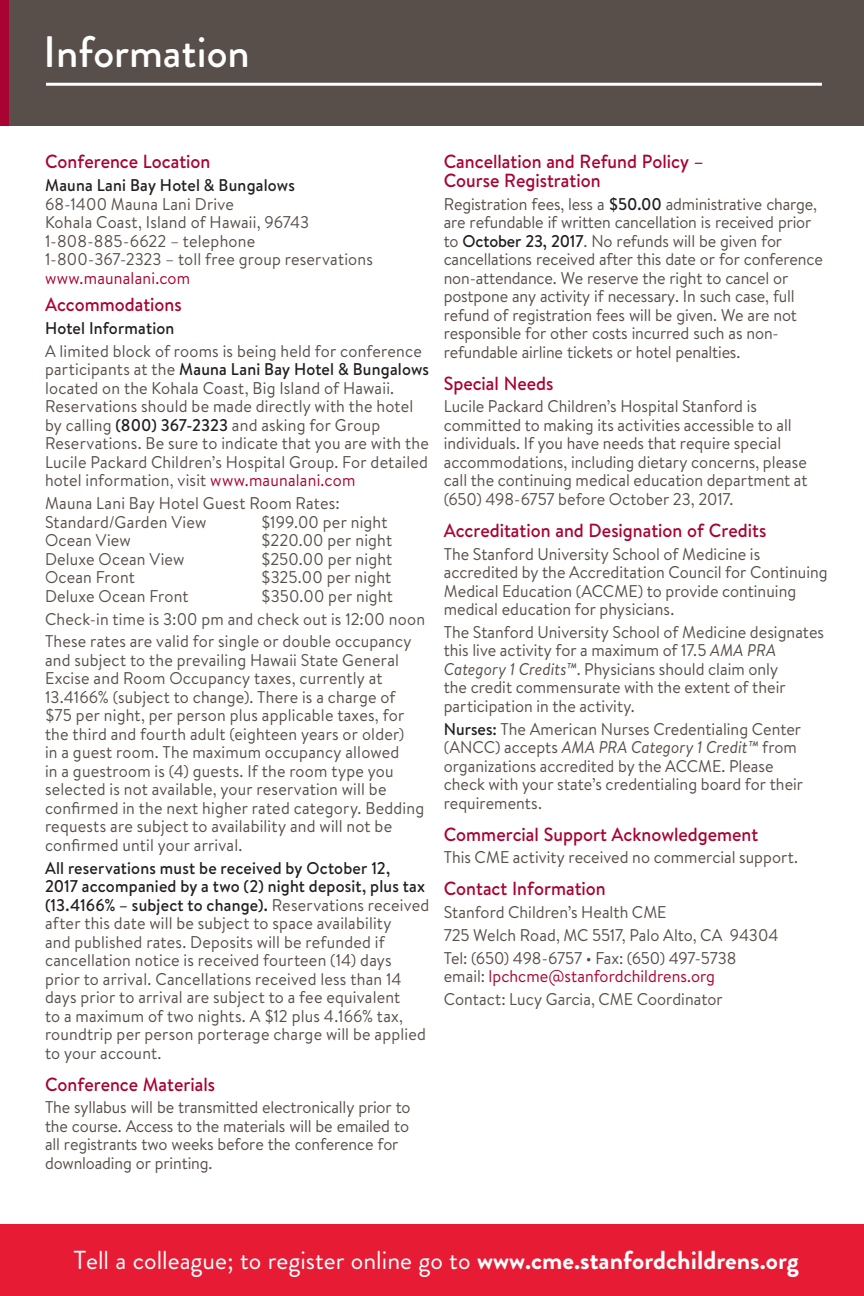
<style>
.page{position:relative;width:864px;height:1296px;background:#fff}
.page>*{position:absolute;margin:0;border:0;box-sizing:border-box;transform-origin:0 0}
.t1{font:500 44px "Brandon Grotesque";color:#fff}
.t2{font:26px "Brandon Grotesque";color:#fff}
.t3{font:500 19px/18.6px "Brandon Text";color:#a90332;scale:.95 1}
.t4{font:17px/18.4px "Brandon Text";letter-spacing:.005em;color:#584f4a;scale:.95 1}
.t5{font:500 17px "Brandon Text";letter-spacing:.01em;color:#231f20;scale:.95 1}
.t6{font:17px "Brandon Text";letter-spacing:.015em;color:#a90332;scale:.95 1}
.s1{font-weight:500;color:#231f20}
.s2{color:#a90332}
.s3{font-style:italic}
.s4{font-weight:700}
</style>
<div class="page">
<div style="left:0;top:0;width:18px;height:126px;background:#a90332"></div>
<div style="left:9px;top:0;width:855px;height:126px;background:#584f4a"></div>
<div style="left:0;top:1224px;width:864px;height:72px;background:#e71c34"></div>
<hr style="left:46px;top:83px;width:776px;height:3px;background:#fff">
<p class="t1" style="left:43px;top:21px;width:208px">Information</p>
<p class="t3" style="left:45px;top:152px;width:176px">Conference Location</p>
<p class="t5" style="left:45px;top:174px;width:265px">Mauna Lani Bay Hotel &amp; Bungalows</p>
<p class="t4" style="left:45px;top:194px;width:200px">68-1400 Mauna Lani Drive</p>
<p class="t4" style="left:45px;top:213px;width:280px">Kohala Coast, Island of Hawaii, 96743</p>
<p class="t4" style="left:45px;top:231px;width:223px">1-808-885-6622 – telephone</p>
<p class="t4" style="left:45px;top:250px;width:347px">1-800-367-2323 – toll free group reservations</p>
<p class="t6" style="left:45px;top:266px;width:154px">www.maunalani.com</p>
<p class="t3" style="left:45px;top:295px;width:145px">Accommodations</p>
<p class="t5" style="left:45px;top:317px;width:138px">Hotel Information</p>
<p class="t4" style="left:45px;top:341px;width:406px">A limited block of rooms is being held for conference participants at the <span class="s1">Mauna Lani Bay Hotel &amp; Bungalows </span>located on the Kohala Coast, Big Island of Hawaii.<br>Reservations should be made directly with the hotel by calling <span class="s1">(800) 367-2323</span> and asking for Group Reservations. Be sure to indicate that you are with the Lucile Packard Children’s Hospital Group. For detailed hotel information, visit <span class="s2">www.maunalani.com</span></p>
<p class="t4" style="left:45px;top:494px;width:312px">Mauna Lani Bay Hotel Guest Room Rates:</p>
<p class="t4" style="left:45px;top:512px;width:171px">Standard/Garden View</p>
<p class="t4" style="left:261px;top:512px;width:135px">$199.00 per night</p>
<p class="t4" style="left:45px;top:531px;width:92px">Ocean View</p>
<p class="t4" style="left:261px;top:531px;width:140px">$220.00 per night</p>
<p class="t4" style="left:45px;top:549px;width:148px">Deluxe Ocean View</p>
<p class="t4" style="left:261px;top:549px;width:140px">$250.00 per night</p>
<p class="t4" style="left:45px;top:568px;width:96px">Ocean Front</p>
<p class="t4" style="left:261px;top:568px;width:139px">$325.00 per night</p>
<p class="t4" style="left:45px;top:586px;width:153px">Deluxe Ocean Front</p>
<p class="t4" style="left:261px;top:586px;width:140px">$350.00 per night</p>
<p class="t4" style="left:45px;top:609px;width:402px">Check-in time is 3:00 pm and check out is 12:00 noon</p>
<p class="t4" style="left:45px;top:632px;width:401px">These rates are valid for single or double occupancy and subject to the prevailing Hawaii State General Excise and Room Occupancy taxes, currently at 13.4166% (subject to change). There is a charge of $75 per night, per person plus applicable taxes, for the third and fourth adult (eighteen years or older)<br>in a guest room. The maximum occupancy allowed<br>in a guestroom is (4) guests. If the room type you selected is not available, your reservation will be confirmed in the next higher rated category. Bedding requests are subject to availability and will not be confirmed until your arrival.</p>
<p class="t4" style="left:45px;top:858px;width:406px"><span class="s1">All reservations must be received by October 12,<br>2017 accompanied by a two (2) night deposit, plus tax (13.4166% – subject to change).</span> Reservations received after this date will be subject to space availability<br>and published rates. Deposits will be refunded if cancellation notice is received fourteen (14) days prior to arrival. Cancellations received less than 14 days prior to arrival are subject to a fee equivalent<br>to a maximum of two nights. A $12 plus 4.166% tax, roundtrip per person porterage charge will be applied to your account.</p>
<p class="t3" style="left:45px;top:1074px;width:181px">Conference Materials</p>
<p class="t4" style="left:45px;top:1098px;width:386px">The syllabus will be transmitted electronically prior to the course. Access to the materials will be emailed to all registrants two weeks before the conference for downloading or printing.</p>
<p class="t3" style="left:444px;top:152px;width:275px">Cancellation and Refund Policy –<br>Course Registration</p>
<p class="t4" style="left:444px;top:194px;width:401px">Registration fees, less a <span class="s1">$50.00</span> administrative charge, are refundable if written cancellation is received prior to <span class="s1">October 23, 2017</span>. No refunds will be given for cancellations received after this date or for conference non-attendance. We reserve the right to cancel or postpone any activity if necessary. In such case, full refund of registration fees will be given. We are not responsible for other costs incurred such as non&shy;refundable airline tickets or hotel penalties.</p>
<p class="t3" style="left:444px;top:373px;width:117px">Special Needs</p>
<p class="t4" style="left:444px;top:397px;width:385px">Lucile Packard Children’s Hospital Stanford is committed to making its activities accessible to all individuals. If you have needs that require special accommodations, including dietary concerns, please call the continuing medical education department at (650) 498-6757 before October 23, 2017.</p>
<p class="t3" style="left:444px;top:521px;width:341px">Accreditation and Designation of Credits</p>
<p class="t4" style="left:444px;top:544px;width:406px">The Stanford University School of Medicine is accredited by the Accreditation Council for Continuing Medical Education (ACCME) to provide continuing medical education for physicians.</p>
<p class="t4" style="left:444px;top:622px;width:402px">The Stanford University School of Medicine designates this live activity for a maximum of 17.5 <span class="s3">AMA PRA Category 1 Credits™</span>. Physicians should claim only<br>the credit commensurate with the extent of their participation in the activity.</p>
<p class="t4" style="left:444px;top:719px;width:380px"><span class="s1">Nurses:</span> The American Nurses Credentialing Center (ANCC) accepts <span class="s3">AMA PRA Category 1 Credit™</span> from organizations accredited by the ACCME. Please check with your state’s credentialing board for their requirements.</p>
<p class="t3" style="left:444px;top:824px;width:333px">Commercial Support Acknowledgement</p>
<p class="t4" style="left:444px;top:848px;width:375px">This CME activity received no commercial support.</p>
<p class="t3" style="left:444px;top:879px;width:172px">Contact Information</p>
<p class="t4" style="left:444px;top:902px;width:236px">Stanford Children’s Health CME</p>
<p class="t4" style="left:444px;top:925px;width:354px">725 Welch Road, MC 5517, Palo Alto, CA 94304</p>
<p class="t4" style="left:444px;top:948px;width:310px">Tel: (650) 498-6757 • Fax: (650) 497-5738 email: <span class="s2">lpchcme@stanfordchildrens.org</span></p>
<p class="t4" style="left:444px;top:989px;width:295px">Contact: Lucy Garcia, CME Coordinator</p>
<p class="t2" style="left:74px;top:1242px;width:727px">Tell a colleague; to register online go to <span class="s4">www.cme.stanfordchildrens.org</span></p>
</div>
